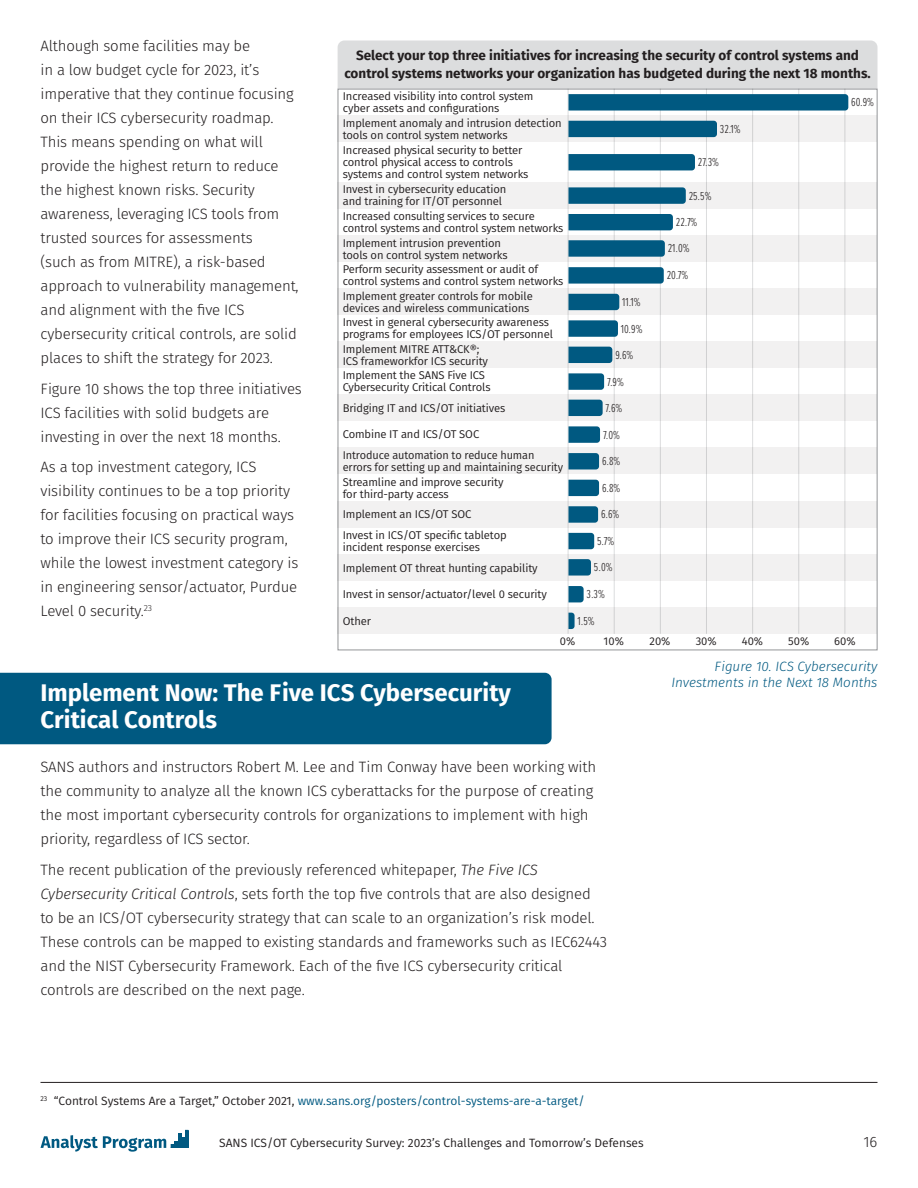
<style>
.page{position:relative;width:918px;height:1188px;background:#fff}
.page>*{position:absolute;margin:0;border:0;box-sizing:border-box;transform-origin:0 0}
.t1{font:700 24px/27px "Fira Sans";color:#fff}
.t2{font:300 15px/24px "Fira Sans";letter-spacing:-.01em;color:#231f20}
.t3{font:700 13.5px/18px "Fira Sans";color:#231f20;text-align:center}
.t4{font:italic 300 13.5px/16.5px "Fira Sans";color:#005981;text-align:right}
.t5{font:12px "Fira Sans";color:#005981}
.t6{font:300 12px "Proxima Nova Ex Cn";color:#231f20}
.t7{font:12px "Fira Sans";color:#231f20}
.t8{font:11.25px/12px "Fira Sans";letter-spacing:-.01em;color:#231f20}
.s1{font-style:italic}
.s2{color:#231f20}
</style>
<div class="page">
<hr style="left:178px;top:1133px;width:3px;height:15px;background:#005981">
<hr style="left:186px;top:1130px;width:3px;height:18px;background:#005981">
<svg style="left:41px;top:1135px;width:145px;height:17px"></svg>
<div style="left:0;top:673px;width:552px;height:71px;background:#005981"></div>
<div style="left:338px;top:89px;width:540px;height:561px;background:#fff;border:1px solid #939598"></div>
<div style="left:338px;top:115px;width:539px;height:27px;background:#f2f1f1"></div>
<div style="left:338px;top:448px;width:539px;height:26px;background:#f2f1f1"></div>
<div style="left:338px;top:235px;width:539px;height:27px;background:#f2f1f1"></div>
<div style="left:338px;top:554px;width:539px;height:27px;background:#f2f1f1"></div>
<div style="left:338px;top:182px;width:539px;height:27px;background:#f2f1f1"></div>
<div style="left:338px;top:501px;width:539px;height:26px;background:#f2f1f1"></div>
<div style="left:338px;top:288px;width:539px;height:27px;background:#f2f1f1"></div>
<div style="left:338px;top:607px;width:539px;height:27px;background:#f2f1f1"></div>
<div style="left:338px;top:342px;width:539px;height:26px;background:#f2f1f1"></div>
<div style="left:338px;top:395px;width:539px;height:26px;background:#f2f1f1"></div>
<hr style="left:614px;top:89px;width:1px;height:545px;background:#dcddde">
<hr style="left:660px;top:89px;width:1px;height:545px;background:#dcddde">
<hr style="left:706px;top:89px;width:1px;height:545px;background:#dcddde">
<hr style="left:752px;top:89px;width:1px;height:545px;background:#dcddde">
<hr style="left:798px;top:89px;width:1px;height:545px;background:#dcddde">
<hr style="left:568px;top:89px;width:1px;height:545px;background:#dcddde">
<hr style="left:845px;top:89px;width:1px;height:545px;background:#dcddde">
<svg style="left:338px;top:40px;width:540px;height:71px"></svg>
<svg style="left:568px;top:187px;width:118px;height:17px;background:#0a5f85"></svg>
<svg style="left:568px;top:506px;width:30px;height:17px"></svg>
<svg style="left:568px;top:294px;width:51px;height:16px"></svg>
<svg style="left:568px;top:613px;width:7px;height:16px"></svg>
<svg style="left:568px;top:240px;width:97px;height:17px;background:#0a5f85"></svg>
<svg style="left:568px;top:559px;width:23px;height:17px"></svg>
<svg style="left:568px;top:347px;width:44px;height:16px"></svg>
<svg style="left:568px;top:400px;width:35px;height:16px"></svg>
<svg style="left:568px;top:373px;width:36px;height:17px"></svg>
<svg style="left:568px;top:426px;width:32px;height:17px"></svg>
<div style="left:568px;top:121px;width:149px;height:16px;background:#005981"></div>
<svg style="left:568px;top:453px;width:31px;height:16px"></svg>
<div style="left:568px;top:214px;width:105px;height:16px;background:#005981"></div>
<svg style="left:568px;top:533px;width:26px;height:16px"></svg>
<svg style="left:568px;top:320px;width:50px;height:17px"></svg>
<svg style="left:568px;top:154px;width:127px;height:16px;background:#025a82"></svg>
<svg style="left:568px;top:480px;width:31px;height:16px"></svg>
<svg style="left:568px;top:267px;width:96px;height:17px;background:#0b6086"></svg>
<svg style="left:568px;top:586px;width:16px;height:16px"></svg>
<hr style="left:40px;top:1082px;width:838px;height:1px;background:#231f20">
<p class="t2" style="left:40px;top:34px;width:260px">Although some facilities may be<br>in a low budget cycle for 2023, it’s imperative that they continue focusing on their ICS cybersecurity roadmap.<br>This means spending on what will provide the highest return to reduce the highest known risks. Security awareness, leveraging ICS tools from trusted sources for assessments<br>(such as from MITRE), a risk-based approach to vulnerability management, and alignment with the five ICS cybersecurity critical controls, are solid places to shift the strategy for 2023.</p>
<p class="t2" style="left:40px;top:376px;width:263px">Figure 10 shows the top three initiatives<br>ICS facilities with solid budgets are investing in over the next 18 months.</p>
<p class="t2" style="left:40px;top:455px;width:259px">As a top investment category, ICS visibility continues to be a top priority for facilities focusing on practical ways to improve their ICS security program, while the lowest investment category is in engineering sensor/actuator, Purdue Level 0 security.<sup>23</sup></p>
<p class="t3" style="left:344px;top:46px;width:528px">Select your top three initiatives for increasing the security of control systems and control systems networks your organization has budgeted during the next 18 months.</p>
<p class="t8" style="left:343px;top:90px;width:192px">Increased visibility into control system cyber assets and configurations</p>
<p class="t8" style="left:343px;top:117px;width:220px">Implement anomaly and intrusion detection tools on control system networks</p>
<p class="t8" style="left:343px;top:144px;width:187px">Increased physical security to better control physical access to controls systems and control system networks</p>
<p class="t8" style="left:343px;top:183px;width:165px">Invest in cybersecurity education and training for IT/OT personnel</p>
<p class="t8" style="left:343px;top:210px;width:222px">Increased consulting services to secure control systems and control system networks</p>
<p class="t8" style="left:343px;top:237px;width:166px">Implement intrusion prevention tools on control system networks</p>
<p class="t8" style="left:343px;top:263px;width:222px">Perform security assessment or audit of control systems and control system networks</p>
<p class="t8" style="left:343px;top:290px;width:192px">Implement greater controls for mobile devices and wireless communications</p>
<p class="t8" style="left:343px;top:316px;width:212px">Invest in general cybersecurity awareness programs for employees ICS/OT personnel</p>
<p class="t8" style="left:343px;top:369px;width:149px">Implement the SANS Five ICS<br>Cybersecurity Critical Controls</p>
<p class="t8" style="left:343px;top:343px;width:147px">Implement MITRE ATT&amp;CK®;<br>ICS frameworkfor ICS security</p>
<p class="t8" style="left:343px;top:402px;width:164px">Bridging IT and ICS/OT initiatives</p>
<p class="t6" style="left:622px;top:293px;width:20px">11.1%</p>
<p class="t6" style="left:621px;top:320px;width:23px">10.9%</p>
<p class="t6" style="left:615px;top:346px;width:20px">9.6%</p>
<p class="t6" style="left:607px;top:373px;width:18px">7.9%</p>
<p class="t6" style="left:606px;top:399px;width:18px">7.6%</p>
<p class="t8" style="left:343px;top:428px;width:138px">Combine IT and ICS/OT SOC</p>
<p class="t6" style="left:603px;top:426px;width:18px">7.0%</p>
<p class="t8" style="left:343px;top:449px;width:222px">Introduce automation to reduce human errors for setting up and maintaining security</p>
<p class="t8" style="left:343px;top:476px;width:162px">Streamline and improve security for third-party access</p>
<p class="t8" style="left:343px;top:508px;width:130px">Implement an ICS/OT SOC</p>
<p class="t8" style="left:343px;top:529px;width:165px">Invest in ICS/OT specific tabletop incident response exercises</p>
<p class="t8" style="left:343px;top:561px;width:196px">Implement OT threat hunting capability</p>
<p class="t8" style="left:343px;top:588px;width:206px">Invest in sensor/actuator/level 0 security</p>
<p class="t8" style="left:343px;top:615px;width:30px">Other</p>
<p class="t6" style="left:602px;top:453px;width:20px">6.8%</p>
<p class="t6" style="left:602px;top:479px;width:20px">6.8%</p>
<p class="t6" style="left:601px;top:506px;width:20px">6.6%</p>
<p class="t6" style="left:597px;top:532px;width:19px">5.7%</p>
<p class="t6" style="left:594px;top:559px;width:20px">5.0%</p>
<p class="t6" style="left:587px;top:586px;width:20px">3.3%</p>
<p class="t6" style="left:578px;top:612px;width:19px">1.5%</p>
<p class="t6" style="left:720px;top:120px;width:22px">32.1%</p>
<p class="t6" style="left:698px;top:154px;width:23px">27.3%</p>
<p class="t6" style="left:689px;top:187px;width:24px">25.5%</p>
<p class="t6" style="left:676px;top:213px;width:23px">22.7%</p>
<p class="t6" style="left:668px;top:240px;width:23px">21.0%</p>
<p class="t6" style="left:667px;top:267px;width:23px">20.7%</p>
<p class="t6" style="left:851px;top:94px;width:24px">60.9%</p>
<p class="t8" style="left:560px;top:634px;width:17px">0%</p>
<p class="t8" style="left:604px;top:634px;width:22px">10%</p>
<p class="t8" style="left:650px;top:634px;width:22px">20%</p>
<p class="t8" style="left:696px;top:634px;width:23px">30%</p>
<p class="t8" style="left:742px;top:634px;width:23px">40%</p>
<p class="t8" style="left:788px;top:634px;width:23px">50%</p>
<p class="t8" style="left:834px;top:634px;width:23px">60%</p>
<h1 class="t1" style="left:40px;top:679px;width:472px">Implement Now: The Five ICS Cybersecurity<br>Critical Controls</h1>
<p class="t2" style="left:40px;top:755px;width:557px">SANS authors and instructors Robert M. Lee and Tim Conway have been working with the community to analyze all the known ICS cyberattacks for the purpose of creating the most important cybersecurity controls for organizations to implement with high priority, regardless of ICS sector.</p>
<p class="t2" style="left:40px;top:858px;width:568px">The recent publication of the previously referenced whitepaper, <span class="s1">The Five ICS Cybersecurity Critical Controls</span>, sets forth the top five controls that are also designed to be an ICS/OT cybersecurity strategy that can scale to an organization’s risk model.<br>These controls can be mapped to existing standards and frameworks such as IEC62443 and the NIST Cybersecurity Framework. Each of the five ICS cybersecurity critical controls are described on the next page.</p>
<p class="t5" style="left:40px;top:1092px;width:546px"><sup>23</sup> <span class="s2">“Control Systems Are a Target,” October 2021,</span> www.sans.org/posters/control-systems-are-a-target/</p>
<p class="t4" style="left:671px;top:658px;width:208px">Figure 10. ICS Cybersecurity<br>Investments in the Next 18 Months</p>
<p class="t7" style="left:219px;top:1134px;width:426px">SANS ICS/OT Cybersecurity Survey: 2023’s Challenges and Tomorrow’s Defenses</p>
<p class="t2" style="left:863px;top:1130px;width:16px">16</p>
</div>
